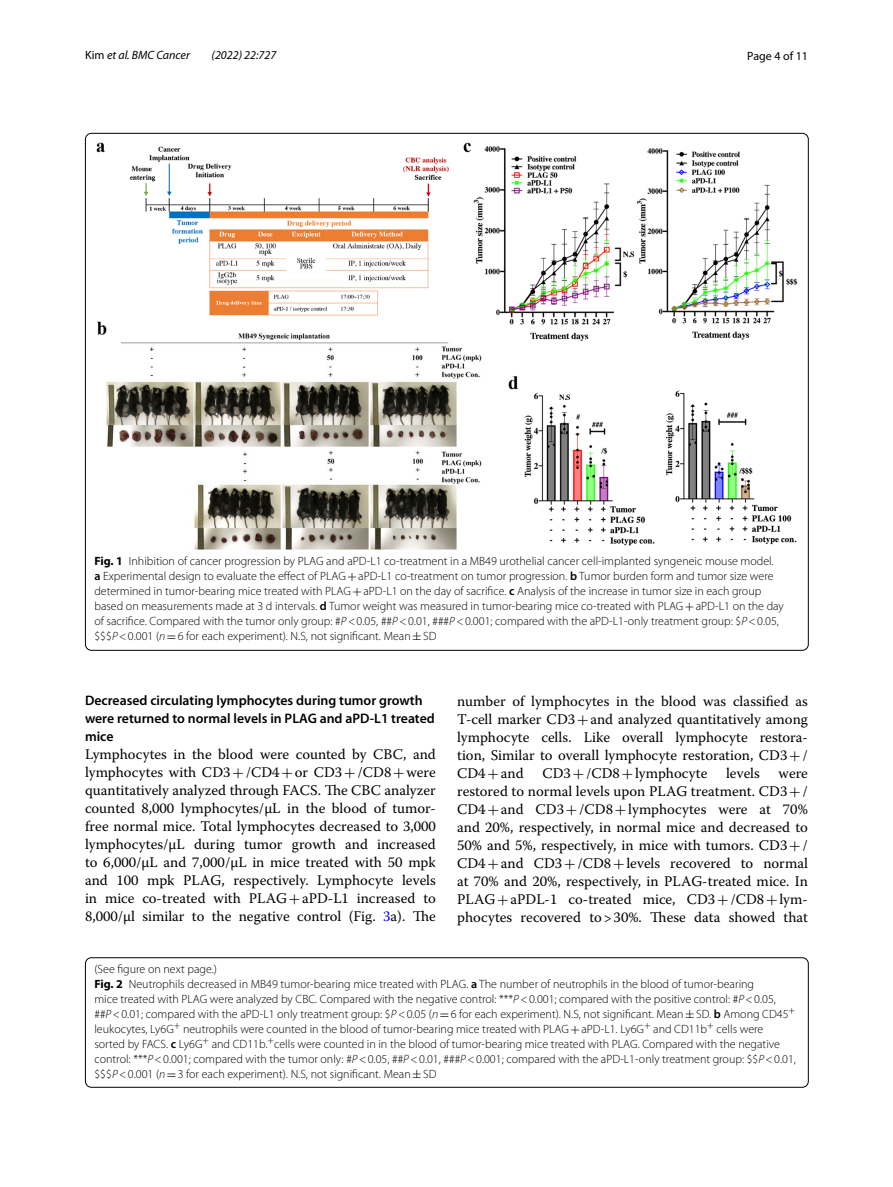
<style>
.page{position:relative;width:893px;height:1187px;background:#fff}
.page>*{position:absolute;margin:0;border:0;box-sizing:border-box;transform-origin:0 0}
.t1{font:14.7px/18px "Warnock Pro";color:#000;text-align:justify}
.t2{font:600 13.8px/18px "Myriad Pro";color:#000}
.t3{font:300 12px/15px "Myriad Pro";color:#000}
.t4{font:italic 12px "Myriad Pro";color:#000}
.t5{font:12px "Myriad Pro";color:#000}
.s1{font-style:normal}
.s2{font-weight:700}
.s3{font-weight:600}
.s4{font-family:"MTSY";font-weight:400}
.s5{font-style:italic}
.s6{font-family:"MTSY"}
.s7{color:#00f}
</style>
<div class="page">
<img style="left:97px;top:142px;width:700px;height:408px">
<div style="left:85px;top:957px;width:723px;height:130px;border:1px solid #000;border-radius:6px"></div>
<p class="t4" style="left:85px;top:48px;width:106px"><span class="s1">Kim</span> et al. BMC Cancer</p>
<p class="t4" style="left:212px;top:48px;width:66px">(2022) 22:727</p>
<p class="t5" style="left:747px;top:48px;width:62px">Page 4 of 11</p>
<p class="t3" style="left:94px;top:554px;width:691px"><span class="s2">Fig. 1</span> Inhibition of cancer progression by PLAG and aPD-L1 co-treatment in a MB49 urothelial cancer cell-implanted syngeneic mouse model.<br><span class="s3">a</span> Experimental design to evaluate the effect of PLAG<span class="s4">+</span>aPD-L1 co-treatment on tumor progression. <span class="s3">b</span> Tumor burden form and tumor size were determined in tumor-bearing mice treated with PLAG<span class="s4">+</span>aPD-L1 on the day of sacrifice. <span class="s3">c</span> Analysis of the increase in tumor size in each group based on measurements made at 3 d intervals. <span class="s3">d</span> Tumor weight was measured in tumor-bearing mice co-treated with PLAG<span class="s4">+</span>aPD-L1 on the day of sacrifice. Compared with the tumor only group: #<span class="s5">P</span>&lt;0.05, ##<span class="s5">P</span>&lt;0.01, ###<span class="s5">P</span>&lt;0.001; compared with the aPD-L1-only treatment group: $<span class="s5">P</span>&lt;0.05, $$$<span class="s5">P</span>&lt;0.001 (<span class="s5">n</span><span class="s4">=</span>6 for each experiment). N.S, not significant. Mean<span class="s4">±</span>SD</p>
<p class="t2" style="left:85px;top:691px;width:351px">Decreased circulating lymphocytes during tumor growth were returned to normal levels in PLAG and aPD‑L1 treated mice</p>
<p class="t1" style="left:85px;top:745px;width:352px">Lymphocytes in the blood were counted by CBC, and lymphocytes with CD3<span class="s6">+</span>/CD4<span class="s6">+</span>or CD3<span class="s6">+</span>/CD8<span class="s6">+</span>were quantitatively analyzed through FACS. The CBC analyzer counted 8,000 lymphocytes/μL in the blood of tumor&shy;free normal mice. Total lymphocytes decreased to 3,000 lymphocytes/μL during tumor growth and increased to 6,000/μL and 7,000/μL in mice treated with 50 mpk and 100 mpk PLAG, respectively. Lymphocyte levels in mice co-treated with PLAG<span class="s6">+</span>aPD-L1 increased to 8,000/μl similar to the negative control (Fig. <span class="s7">3</span>a). The</p>
<p class="t1" style="left:457px;top:691px;width:352px">number of lymphocytes in the blood was classified as T-cell marker CD3<span class="s6">+</span>and analyzed quantitatively among lymphocyte cells. Like overall lymphocyte restora&shy;tion, Similar to overall lymphocyte restoration, CD3<span class="s6">+</span>/ CD4<span class="s6">+</span>and</p>
<p class="t1" style="left:542px;top:763px;width:167px">CD3<span class="s6">+</span>/CD8<span class="s6">+</span>lymphocyte</p>
<p class="t1" style="left:726px;top:763px;width:35px">levels</p>
<p class="t1" style="left:457px;top:763px;width:352px;text-indent:321px">were restored to normal levels upon PLAG treatment. CD3<span class="s6">+</span>/ CD4<span class="s6">+</span>and CD3<span class="s6">+</span>/CD8<span class="s6">+</span>lymphocytes were at 70% and 20%, respectively, in normal mice and decreased to 50% and 5%, respectively, in mice with tumors. CD3<span class="s6">+</span>/ CD4<span class="s6">+</span>and CD3<span class="s6">+</span>/CD8<span class="s6">+</span>levels recovered to normal at 70% and 20%, respectively, in PLAG-treated mice. In PLAG<span class="s6">+</span>aPDL-1 co-treated mice, CD3<span class="s6">+</span>/CD8<span class="s6">+</span>lym&shy;phocytes recovered to&gt;30%. These data showed that</p>
<p class="t3" style="left:94px;top:961px;width:703px">(See figure on next page.)<br><span class="s2">Fig. 2</span> Neutrophils decreased in MB49 tumor-bearing mice treated with PLAG. <span class="s3">a</span> The number of neutrophils in the blood of tumor-bearing<br>mice treated with PLAG were analyzed by CBC. Compared with the negative control: ***<span class="s5">P</span>&lt;0.001; compared with the positive control: #<span class="s5">P</span>&lt;0.05, ##<span class="s5">P</span>&lt;0.01; compared with the aPD-L1 only treatment group: $<span class="s5">P</span>&lt;0.05 (<span class="s5">n</span><span class="s4">=</span>6 for each experiment). N.S, not significant. Mean<span class="s4">±</span>SD. <span class="s3">b</span> Among CD45<sup>+ </sup>leukocytes, Ly6G<sup>+</sup> neutrophils were counted in the blood of tumor-bearing mice treated with PLAG<span class="s4">+</span>aPD-L1. Ly6G<sup>+</sup> and CD11b<sup>+</sup> cells were sorted by FACS. <span class="s3">c</span> Ly6G<sup>+</sup> and CD11b.<sup>+</sup>cells were counted in in the blood of tumor-bearing mice treated with PLAG. Compared with the negative control: ***<span class="s5">P</span>&lt;0.001; compared with the tumor only: #<span class="s5">P</span>&lt;0.05, ##<span class="s5">P</span>&lt;0.01, ###<span class="s5">P</span>&lt;0.001; compared with the aPD-L1-only treatment group: $$<span class="s5">P</span>&lt;0.01, $$$<span class="s5">P</span>&lt;0.001 (<span class="s5">n</span><span class="s4">=</span>3 for each experiment). N.S, not significant. Mean<span class="s4">±</span>SD</p>
</div>
